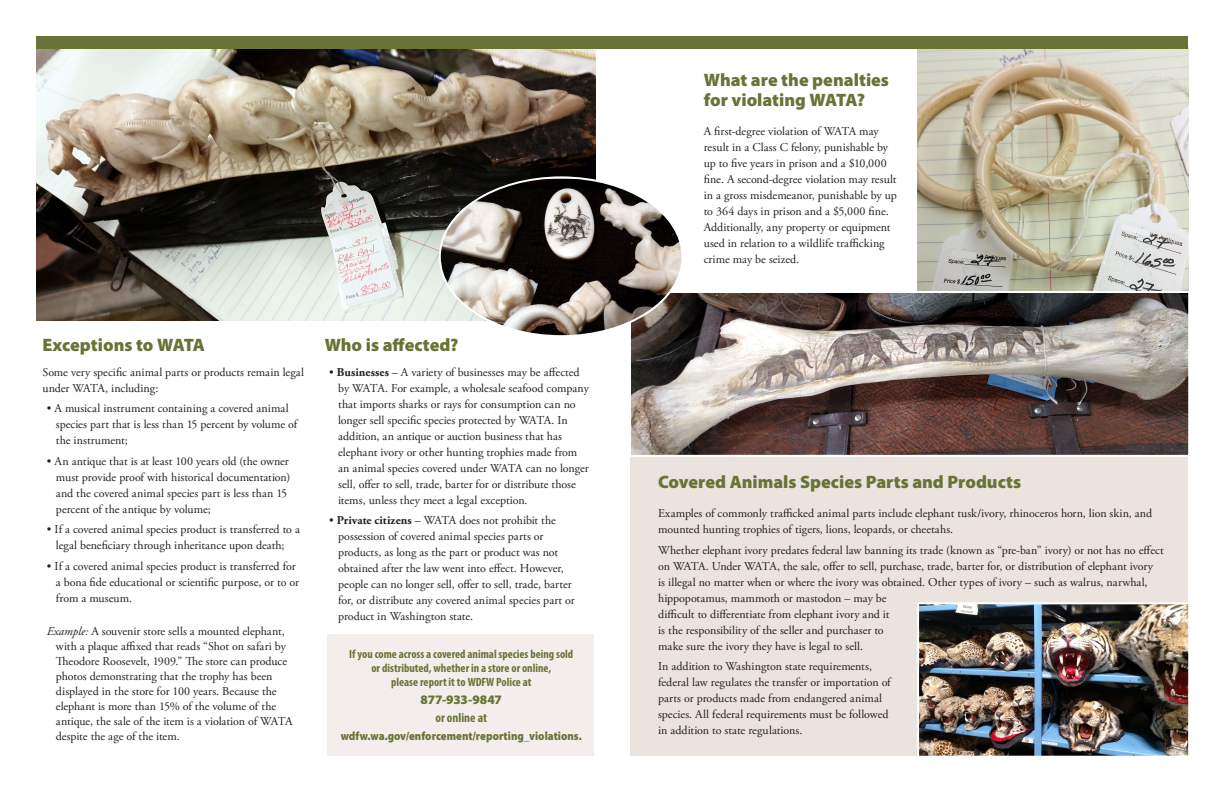
<style>
.page{position:relative;width:1224px;height:792px;background:#fff}
.page>*{position:absolute;margin:0;border:0;box-sizing:border-box;transform-origin:0 0}
.t1{font:900 18px/20px "Myriad Pro";color:#687437}
.t2{font:900 13px "Myriad Pro";letter-spacing:-.015em;color:#687437}
.t3{font:700 condensed 13px "Myriad Pro";color:#687437}
.t4{font:12px/16px "Adobe Garamond Pro";color:#231f20}
.t5{font:700 condensed 12px "Myriad Pro";color:#687437}
.t6{font:900 12px "Myriad Pro";color:#687437;scale:.9 1}
.s1{font-style:italic}
.s2{font-weight:700}
</style>
<div class="page">
<div style="left:631px;top:455px;width:557px;height:301px;background:#eae3de"></div>
<img style="left:36px;top:49px;width:559px;height:272px">
<img style="left:918px;top:49px;width:270px;height:241px">
<div style="left:36px;top:36px;width:1152px;height:13px;background:#687437"></div>
<div style="left:327px;top:634px;width:267px;height:122px;background:#f3eeeb"></div>
<img style="left:917px;top:602px;width:272px;height:154px">
<img style="left:630px;top:290px;width:559px;height:168px">
<svg style="left:440px;top:177px;width:243px;height:159px;background:#827d77"></svg>
<p class="t1" style="left:42px;top:334px;width:164px">Exceptions to WATA</p>
<p class="t4" style="left:42px;top:364px;width:263px">Some very specific animal parts or products remain legal under WATA, including:</p>
<p class="t4" style="left:56px;top:401px;width:243px;text-indent:-9px">• A musical instrument containing a covered animal species part that is less than 15 percent by volume of the instrument;</p>
<p class="t4" style="left:56px;top:453px;width:236px;text-indent:-9px">• An antique that is at least 100 years old (the owner must provide proof with historical documentation) and the covered animal species part is less than 15 percent of the antique by volume;</p>
<p class="t4" style="left:47px;top:522px;width:255px;text-align:center">• If a covered animal species product is transferred to a legal beneficiary through inheritance upon death;</p>
<p class="t4" style="left:56px;top:558px;width:245px;text-indent:-9px">• If a covered animal species product is transferred for a bona fide educational or scientific purpose, or to or from a museum.</p>
<p class="t4" style="left:56px;top:624px;width:238px;line-height:15px;text-indent:-9px"><span class="s1">Example:</span> A souvenir store sells a mounted elephant, with a plaque affixed that reads “Shot on safari by Theodore Roosevelt, 1909.” The store can produce photos demonstrating that the trophy has been displayed in the store for 100 years. Because the elephant is more than 15% of the volume of the antique, the sale of the item is a violation of WATA despite the age of the item.</p>
<p class="t1" style="left:325px;top:334px;width:135px">Who is affected?</p>
<p class="t4" style="left:338px;top:364px;width:252px;text-indent:-9px">• <span class="s2">Businesses</span> – A variety of businesses may be affected by WATA. For example, a wholesale seafood company that imports sharks or rays for consumption can no longer sell specific species protected by WATA. In addition, an antique or auction business that has elephant ivory or other hunting trophies made from an animal species covered under WATA can no longer sell, offer to sell, trade, barter for or distribute those items, unless they meet a legal exception.</p>
<p class="t4" style="left:338px;top:513px;width:238px;text-indent:-9px">• <span class="s2">Private citizens</span> – WATA does not prohibit the possession of covered animal species parts or products, as long as the part or product was not obtained after the law went into effect. However, people can no longer sell, offer to sell, trade, barter for, or distribute any covered animal species part or product in Washington state.</p>
<p class="t5" style="left:349px;top:646px;width:226px">If you come across a covered animal species being sold</p>
<p class="t5" style="left:371px;top:660px;width:181px">or distributed, whether in a store or online,</p>
<p class="t5" style="left:391px;top:674px;width:142px">please report it to WDFW Police at</p>
<p class="t2" style="left:421px;top:691px;width:83px">877-933-9847</p>
<p class="t3" style="left:435px;top:709px;width:53px">or online at</p>
<p class="t6" style="left:341px;top:728px;width:269px">wdfw.wa.gov/enforcement/reporting_violations.</p>
<p class="t1" style="left:704px;top:69px;width:187px">What are the penalties for violating WATA?</p>
<p class="t4" style="left:704px;top:124px;width:195px">A first-degree violation of WATA may result in a Class C felony, punishable by up to five years in prison and a $10,000 fine. A second-degree violation may result in a gross misdemeanor, punishable by up to 364 days in prison and a $5,000 fine.<br>Additionally, any property or equipment used in relation to a wildlife trafficking crime may be seized.</p>
<p class="t1" style="left:658px;top:471px;width:364px">Covered Animals Species Parts and Products</p>
<p class="t4" style="left:658px;top:506px;width:496px">Examples of commonly trafficked animal parts include elephant tusk/ivory, rhinoceros horn, lion skin, and mounted hunting trophies of tigers, lions, leopards, or cheetahs.</p>
<p class="t4" style="left:658px;top:543px;width:507px">Whether elephant ivory predates federal law banning its trade (known as “pre-ban” ivory) or not has no effect on WATA. Under WATA, the sale, offer to sell, purchase, trade, barter for, or distribution of elephant ivory<br>is illegal no matter when or where the ivory was obtained. Other types of ivory – such as walrus, narwhal, hippopotamus, mammoth or mastodon – may be<br>difficult to differentiate from elephant ivory and it<br>is the responsibility of the seller and purchaser to<br>make sure the ivory they have is legal to sell.</p>
<p class="t4" style="left:658px;top:659px;width:234px">In addition to Washington state requirements, federal law regulates the transfer or importation of parts or products made from endangered animal species. All federal requirements must be followed in addition to state regulations.</p>
</div>
